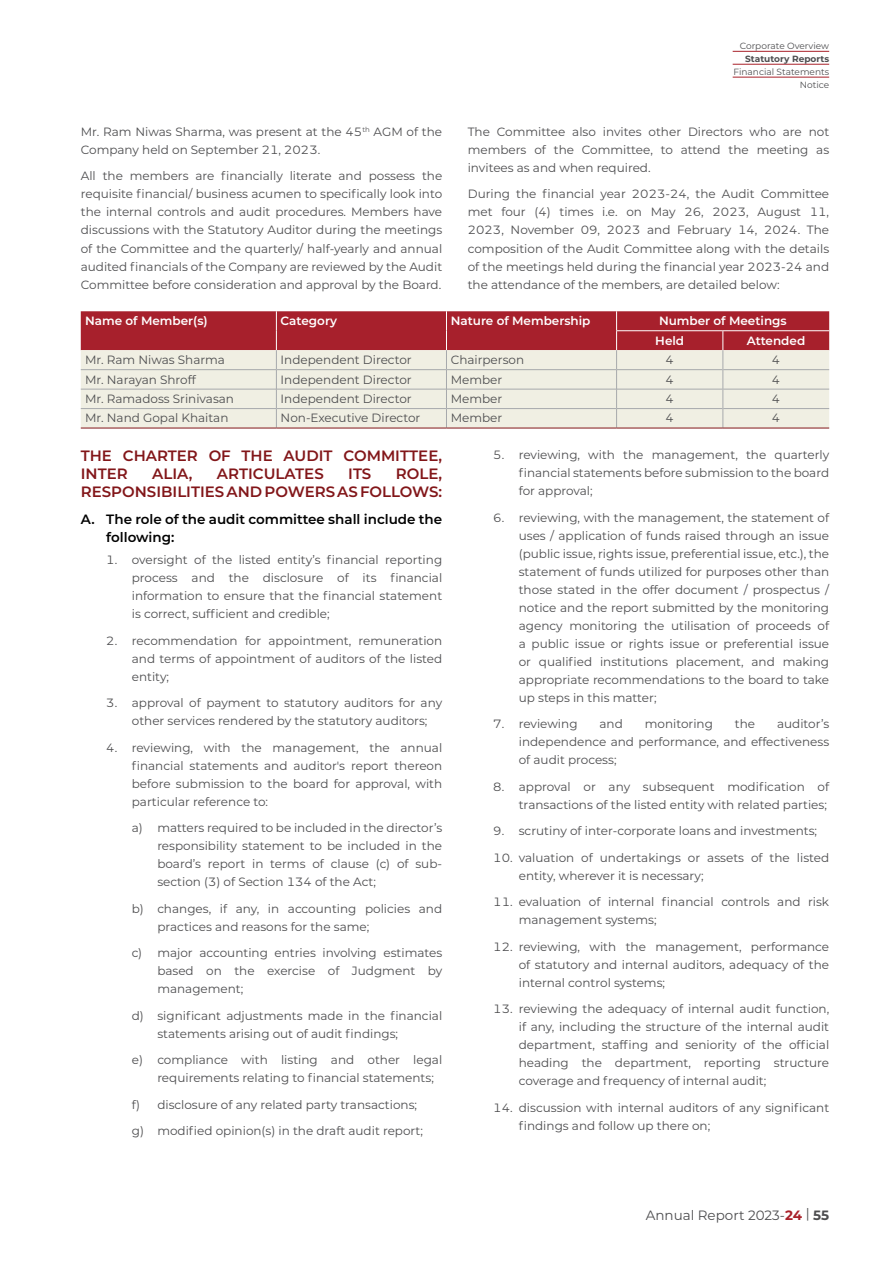
<style>
.page{position:relative;width:893px;height:1263px;background:#fff}
.page>*{position:absolute;margin:0;border:0;box-sizing:border-box;transform-origin:0 0}
.t1{font:600 15px/18px "Montserrat";color:#821619}
.t2{font:600 13.5px/18px "Montserrat";color:#000}
.t3{font:13.5px "Montserrat";color:#4d4d4f}
.t4{font:12px/18px "Montserrat";color:#4d4d4f;text-align:justify}
.t5{font:600 12px/19.5px "Montserrat";color:#fff}
.t6{font:9px/12.9px "Montserrat";color:#4d4d4f;text-align:right}
.t7{font:700 9px "Montserrat";color:#4d4d4f}
.s1{font-weight:700;color:#a9212a}
.s2{font-weight:700}
</style>
<div class="page">
<hr style="left:733px;top:51px;width:96px;height:1px;background:#a9212a">
<hr style="left:733px;top:64px;width:96px;height:1px;background:#a9212a">
<hr style="left:733px;top:77px;width:96px;height:1px;background:#a9212a">
<svg style="left:81px;top:311px;width:748px;height:117px;background:#d5a8a4"></svg>
<hr style="left:81px;top:428px;width:195px;height:1px;background:#821619">
<hr style="left:276px;top:428px;width:170px;height:1px;background:#821619">
<hr style="left:446px;top:428px;width:171px;height:1px;background:#821619">
<hr style="left:617px;top:428px;width:106px;height:1px;background:#821619">
<hr style="left:723px;top:428px;width:106px;height:1px;background:#821619">
<p class="t4" style="left:81px;top:122px;width:363px">Mr. Ram Niwas Sharma, was present at the 45<sup>th</sup> AGM of the<br>Company held on September 21, 2023.</p>
<p class="t4" style="left:81px;top:167px;width:363px">All the members are financially literate and possess the requisite financial/ business acumen to specifically look into the internal controls and audit procedures. Members have discussions with the Statutory Auditor during the meetings of the Committee and the quarterly/ half-yearly and annual audited financials of the Company are reviewed by the Audit Committee before consideration and approval by the Board.</p>
<p class="t6" style="left:740px;top:39px;width:91px">Corporate Overview</p>
<p class="t7" style="left:745px;top:52px;width:86px">Statutory Reports</p>
<p class="t6" style="left:733px;top:65px;width:97px">Financial Statements<br>Notice</p>
<p class="t4" style="left:468px;top:122px;width:363px">The Committee also invites other Directors who are not members of the Committee, to attend the meeting as invitees as and when required.</p>
<p class="t4" style="left:468px;top:185px;width:363px">During the financial year 2023-24, the Audit Committee met four (4) times i.e. on May 26, 2023, August 11, 2023, November 09, 2023 and February 14, 2024. The composition of the Audit Committee along with the details of the meetings held during the financial year 2023-24 and the attendance of the members, are detailed below:</p>
<p class="t5" style="left:85px;top:311px;width:124px">Name of Member(s)</p>
<p class="t5" style="left:281px;top:311px;width:58px">Category</p>
<p class="t5" style="left:451px;top:311px;width:141px">Nature of Membership</p>
<p class="t5" style="left:655px;top:311px;width:133px;text-indent:4px">Number of Meetings<br>Held</p>
<p class="t5" style="left:747px;top:330px;width:60px">Attended</p>
<p class="t4" style="left:85px;top:350px;width:141px">Mr. Ram Niwas Sharma</p>
<p class="t4" style="left:281px;top:350px;width:133px">Independent Director</p>
<p class="t4" style="left:451px;top:350px;width:75px">Chairperson</p>
<p class="t4" style="left:665px;top:350px;width:10px">4</p>
<p class="t4" style="left:772px;top:350px;width:10px">4</p>
<p class="t4" style="left:85px;top:370px;width:112px">Mr. Narayan Shroff</p>
<p class="t4" style="left:281px;top:370px;width:133px">Independent Director</p>
<p class="t4" style="left:451px;top:370px;width:53px">Member</p>
<p class="t4" style="left:665px;top:370px;width:10px">4</p>
<p class="t4" style="left:772px;top:370px;width:10px">4</p>
<p class="t4" style="left:85px;top:389px;width:151px">Mr. Ramadoss Srinivasan</p>
<p class="t4" style="left:281px;top:389px;width:133px">Independent Director</p>
<p class="t4" style="left:451px;top:389px;width:53px">Member</p>
<p class="t4" style="left:665px;top:389px;width:10px">4</p>
<p class="t4" style="left:772px;top:389px;width:10px">4</p>
<p class="t4" style="left:85px;top:409px;width:145px">Mr. Nand Gopal Khaitan</p>
<p class="t4" style="left:281px;top:409px;width:141px">Non-Executive Director</p>
<p class="t4" style="left:451px;top:409px;width:53px">Member</p>
<p class="t4" style="left:665px;top:409px;width:10px">4</p>
<p class="t4" style="left:772px;top:409px;width:10px">4</p>
<p class="t1" style="left:81px;top:446px;width:363px">THE CHARTER OF THE AUDIT COMMITTEE,<br>INTER</p>
<p class="t4" style="left:519px;top:445px;width:312px;text-indent:-26px">5. reviewing, with the management, the quarterly financial statements before submission to the board for approval;</p>
<p class="t4" style="left:519px;top:508px;width:312px;text-indent:-26px">6. reviewing, with the management, the statement of uses / application of funds raised through an issue (public issue, rights issue, preferential issue, etc.), the statement of funds utilized for purposes other than those stated in the offer document / prospectus / notice and the report submitted by the monitoring agency monitoring the utilisation of proceeds of a public issue or rights issue or preferential issue or qualified institutions placement, and making appropriate recommendations to the board to take up steps in this matter;</p>
<p class="t4" style="left:493px;top:714px;width:86px">7. reviewing</p>
<p class="t4" style="left:599px;top:714px;width:25px">and</p>
<p class="t4" style="left:645px;top:714px;width:70px">monitoring</p>
<p class="t4" style="left:735px;top:714px;width:22px">the</p>
<p class="t1" style="left:81px;top:464px;width:363px;text-align:right">ROLE,<br>RESPONSIBILITIES AND POWERS AS FOLLOWS:</p>
<p class="t2" style="left:106px;top:509px;width:337px;text-indent:-26px">A. The role of the audit committee shall include the following:</p>
<p class="t4" style="left:132px;top:550px;width:312px;text-indent:-26px">1. oversight of the listed entity’s financial reporting process and the disclosure of its financial information to ensure that the financial statement is correct, sufficient and credible;</p>
<p class="t4" style="left:132px;top:631px;width:312px;text-indent:-26px">2. recommendation for appointment, remuneration and terms of appointment of auditors of the listed entity;</p>
<p class="t4" style="left:132px;top:693px;width:312px;text-indent:-26px">3. approval of payment to statutory auditors for any other services rendered by the statutory auditors;</p>
<p class="t4" style="left:132px;top:738px;width:312px;text-indent:-26px">4. reviewing, with the management, the annual financial statements and auditor's report thereon before submission to the board for approval, with particular reference to:</p>
<p class="t4" style="left:157px;top:818px;width:286px;text-indent:-26px">a) matters required to be included in the director’s responsibility statement to be included in the board’s report in terms of clause (c) of sub&shy;section (3) of Section 134 of the Act;</p>
<p class="t4" style="left:157px;top:899px;width:286px;text-indent:-26px">b) changes, if any, in accounting policies and practices and reasons for the same;</p>
<p class="t4" style="left:157px;top:943px;width:286px;text-indent:-26px">c) major accounting entries involving estimates based on the exercise of Judgment by management;</p>
<p class="t4" style="left:157px;top:1006px;width:286px;text-indent:-26px">d) significant adjustments made in the financial statements arising out of audit findings;</p>
<p class="t4" style="left:157px;top:1050px;width:286px;text-indent:-26px">e) compliance with listing and other legal requirements relating to financial statements;</p>
<p class="t4" style="left:132px;top:1095px;width:287px">f) disclosure of any related party transactions;</p>
<p class="t4" style="left:132px;top:1121px;width:293px">g) modified opinion(s) in the draft audit report;</p>
<p class="t1" style="left:152px;top:464px;width:42px">ALIA,</p>
<p class="t1" style="left:217px;top:464px;width:108px">ARTICULATES</p>
<p class="t1" style="left:348px;top:464px;width:25px">ITS</p>
<p class="t4" style="left:519px;top:714px;width:312px;text-indent:258px">auditor’s independence and performance, and effectiveness of audit process;</p>
<p class="t4" style="left:493px;top:777px;width:337px;text-align:right">8. approval or any subsequent modification of transactions of the listed entity with related parties;</p>
<p class="t4" style="left:493px;top:821px;width:325px">9. scrutiny of inter-corporate loans and investments;</p>
<p class="t4" style="left:519px;top:848px;width:312px;text-indent:-26px">10. valuation of undertakings or assets of the listed entity, wherever it is necessary;</p>
<p class="t4" style="left:519px;top:893px;width:312px;text-indent:-26px">11. evaluation of internal financial controls and risk management systems;</p>
<p class="t4" style="left:519px;top:937px;width:312px;text-indent:-26px">12. reviewing, with the management, performance of statutory and internal auditors, adequacy of the internal control systems;</p>
<p class="t4" style="left:519px;top:1000px;width:312px;text-indent:-26px">13. reviewing the adequacy of internal audit function, if any, including the structure of the internal audit department, staffing and seniority of the official heading the department, reporting structure coverage and frequency of internal audit;</p>
<p class="t4" style="left:519px;top:1098px;width:312px;text-indent:-26px">14. discussion with internal auditors of any significant findings and follow up there on;</p>
<p class="t3" style="left:646px;top:1206px;width:185px">Annual Report 2023-<span class="s1">24</span> | <span class="s2">55</span></p>
</div>
